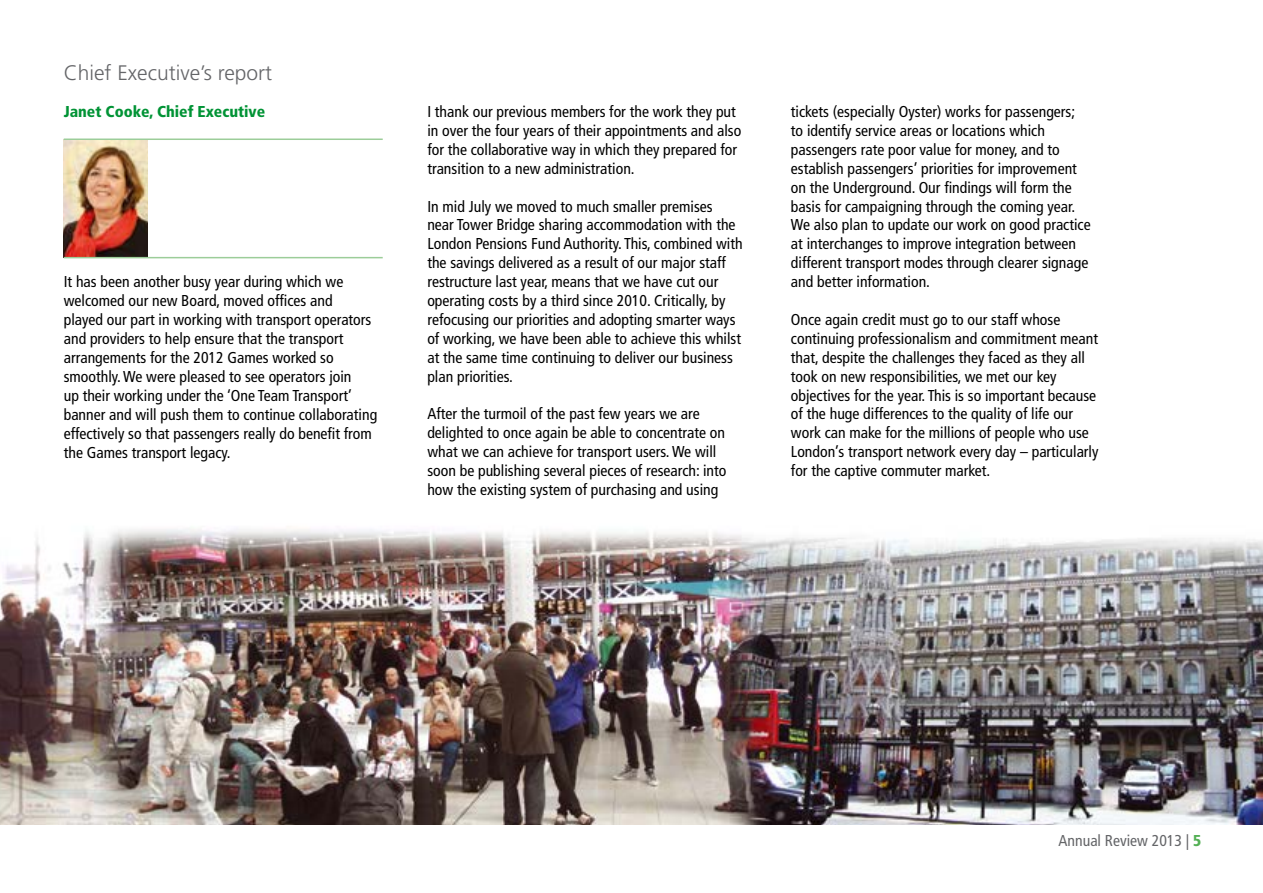
<style>
.page{position:relative;width:1263px;height:893px;background:#fff}
.page>*{position:absolute;margin:0;border:0;box-sizing:border-box;transform-origin:0 0}
.t1{font:300 21px "Frutiger";color:#646568}
.t2{font:condensed 15.75px/18.9px "Frutiger";color:#000}
.t3{font:900 condensed 15.75px "Frutiger";color:#009335}
.t4{font:condensed 15.75px "Frutiger";color:#646568}
.s1{font-weight:900;color:#54b055}
</style>
<div class="page">
<img style="left:0;top:138px;width:1263px;height:687px">
<img style="left:64px;top:140px;width:84px;height:117px">
<hr style="left:64px;top:139px;width:319px;height:1px;background:#9ccd99">
<hr style="left:64px;top:257px;width:319px;height:1px;background:#9ccd99">
<h1 class="t1" style="left:64px;top:60px;width:210px">Chief Executive’s report</h1>
<p class="t3" style="left:64px;top:102px;width:203px">Janet Cooke, Chief Executive</p>
<p class="t2" style="left:64px;top:273px;width:315px">It has been another busy year during which we welcomed our new Board, moved offices and<br>played our part in working with transport operators and providers to help ensure that the transport arrangements for the 2012 Games worked so smoothly. We were pleased to see operators join<br>up their working under the ‘One Team Transport’ banner and will push them to continue collaborating effectively so that passengers really do benefit from the Games transport legacy.</p>
<p class="t2" style="left:427px;top:102px;width:315px">I thank our previous members for the work they put in over the four years of their appointments and also for the collaborative way in which they prepared for transition to a new administration.</p>
<p class="t2" style="left:427px;top:197px;width:317px">In mid July we moved to much smaller premises near Tower Bridge sharing accommodation with the London Pensions Fund Authority. This, combined with the savings delivered as a result of our major staff restructure last year, means that we have cut our operating costs by a third since 2010. Critically, by refocusing our priorities and adopting smarter ways of working, we have been able to achieve this whilst at the same time continuing to deliver our business plan priorities.</p>
<p class="t2" style="left:427px;top:405px;width:301px">After the turmoil of the past few years we are delighted to once again be able to concentrate on what we can achieve for transport users. We will soon be publishing several pieces of research: into how the existing system of purchasing and using</p>
<p class="t2" style="left:791px;top:102px;width:301px">tickets (especially Oyster) works for passengers; to identify service areas or locations which passengers rate poor value for money, and to establish passengers’ priorities for improvement on the Underground. Our findings will form the basis for campaigning through the coming year.<br>We also plan to update our work on good practice at interchanges to improve integration between different transport modes through clearer signage and better information.</p>
<p class="t2" style="left:791px;top:310px;width:309px">Once again credit must go to our staff whose continuing professionalism and commitment meant that, despite the challenges they faced as they all took on new responsibilities, we met our key objectives for the year. This is so important because of the huge differences to the quality of life our work can make for the millions of people who use London’s transport network every day – particularly for the captive commuter market.</p>
<p class="t4" style="left:1058px;top:832px;width:144px">Annual Review 2013 | <span class="s1">5</span></p>
</div>
